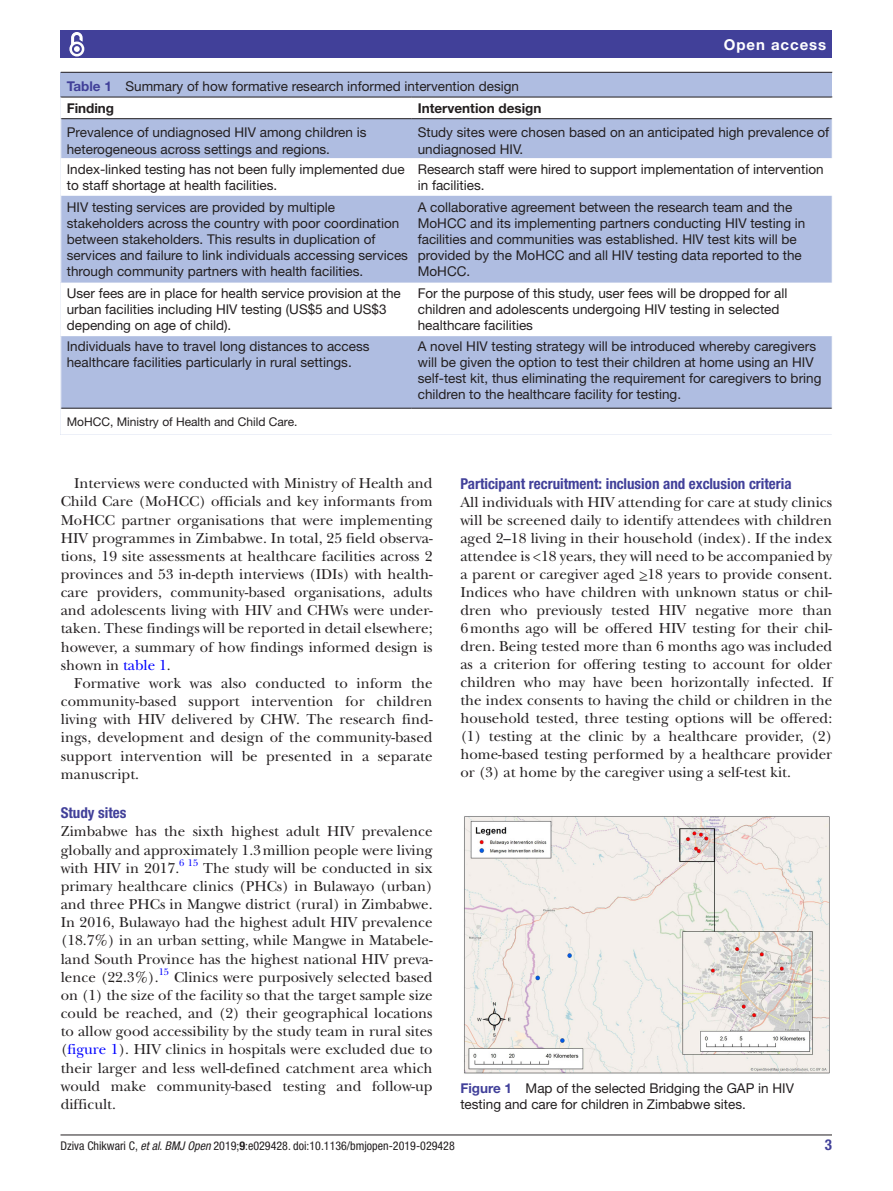
<style>
.page{position:relative;width:893px;height:1191px;background:#fff}
.page>*{position:absolute;margin:0;border:0;box-sizing:border-box;transform-origin:0 0}
.t1{font:15px/18.1px "New Baskerville";color:#231f20;text-align:justify}
.t2{font:700 condensed 15px "Helvetica Neue LT Std";color:#414099}
.t3{font:700 15px "Helvetica Neue LT Std";letter-spacing:.065em;color:#fff}
.t4{font:13.5px/16.2px "Helvetica Neue LT Std";color:#231f20}
.t5{font:700 13.5px "Helvetica Neue LT Std";color:#231f20}
.t6{font:condensed 12px "Helvetica Neue LT Std";color:#231f20}
.t7{font:12px "Helvetica Neue LT Std";color:#231f20}
.t8{font:9.9px "New Baskerville";color:#00f}
.s1{font-weight:700;color:#414099}
.s2{font-weight:700}
.s3{color:#00f}
.s4{font-style:italic}
</style>
<div class="page">
<hr style="left:61px;top:1134px;width:771px;height:1px;background:#231f20">
<div style="left:61px;top:31px;width:771px;height:27px;background:#414099"></div>
<svg style="left:69px;top:32px;width:16px;height:25px"></svg>
<div style="left:61px;top:73px;width:771px;height:362px;background:#afbde1"></div>
<hr style="left:61px;top:72px;width:771px;height:1px;background:#231f20">
<div style="left:61px;top:98px;width:771px;height:337px;background:#fff"></div>
<svg style="left:61px;top:119px;width:771px;height:289px"></svg>
<hr style="left:61px;top:97px;width:351px;height:1px;background:#231f20">
<hr style="left:61px;top:118px;width:351px;height:1px;background:#231f20">
<hr style="left:412px;top:97px;width:420px;height:1px;background:#231f20">
<hr style="left:412px;top:118px;width:420px;height:1px;background:#231f20">
<hr style="left:412px;top:408px;width:420px;height:1px;background:#231f20">
<hr style="left:61px;top:408px;width:351px;height:1px;background:#231f20">
<svg style="left:60px;top:97px;width:1px;height:22px"></svg>
<svg style="left:60px;top:408px;width:1px;height:27px"></svg>
<hr style="left:67px;top:425px;width:765px;height:1px;background:#fff">
<img style="left:464px;top:816px;width:366px;height:258px">
<p class="t4" style="left:67px;top:75px;width:454px;line-height:22px"><span class="s1">Table 1</span> Summary of how formative research informed intervention design<br><span class="s2">Finding</span></p>
<p class="t5" style="left:418px;top:99px;width:125px">Intervention design</p>
<p class="t3" style="left:724px;top:35px;width:104px">Open access</p>
<p class="t4" style="left:67px;top:124px;width:301px">Prevalence of undiagnosed HIV among children is heterogeneous across settings and regions.</p>
<p class="t4" style="left:418px;top:124px;width:413px">Study sites were chosen based on an anticipated high prevalence of undiagnosed HIV.</p>
<p class="t4" style="left:67px;top:161px;width:339px">Index-linked testing has not been fully implemented due to staff shortage at health facilities.</p>
<p class="t4" style="left:418px;top:161px;width:407px">Research staff were hired to support implementation of intervention in facilities.</p>
<p class="t4" style="left:67px;top:198px;width:343px">HIV testing services are provided by multiple stakeholders across the country with poor coordination between stakeholders. This results in duplication of services and failure to link individuals accessing services through community partners with health facilities.</p>
<p class="t4" style="left:418px;top:198px;width:389px">A collaborative agreement between the research team and the MoHCC and its implementing partners conducting HIV testing in facilities and communities was established. HIV test kits will be provided by the MoHCC and all HIV testing data reported to the MoHCC.</p>
<p class="t4" style="left:67px;top:285px;width:336px">User fees are in place for health service provision at the urban facilities including HIV testing (US$5 and US$3 depending on age of child).</p>
<p class="t4" style="left:418px;top:285px;width:371px">For the purpose of this study, user fees will be dropped for all children and adolescents undergoing HIV testing in selected healthcare facilities</p>
<p class="t4" style="left:67px;top:337px;width:304px">Individuals have to travel long distances to access healthcare facilities particularly in rural settings.</p>
<p class="t4" style="left:418px;top:337px;width:405px">A novel HIV testing strategy will be introduced whereby caregivers will be given the option to test their children at home using an HIV self-test kit, thus eliminating the requirement for caregivers to bring children to the healthcare facility for testing.</p>
<p class="t7" style="left:67px;top:414px;width:232px">MoHCC, Ministry of Health and Child Care.</p>
<p class="t1" style="left:61px;top:474px;width:373px;text-indent:14px">Interviews were conducted with Ministry of Health and Child Care (MoHCC) officials and key informants from MoHCC partner organisations that were implementing HIV programmes in Zimbabwe. In total, 25 field observa&shy;tions, 19 site assessments at healthcare facilities across 2 provinces and 53 in-depth interviews (IDIs) with health&shy;care providers, community-based organisations, adults and adolescents living with HIV and CHWs were under&shy;taken. These findings will be reported in detail elsewhere; however, a summary of how findings informed design is shown in <span class="s3">table 1</span>.</p>
<p class="t1" style="left:61px;top:674px;width:373px;text-indent:14px">Formative work was also conducted to inform the community-based support intervention for children living with HIV delivered by CHW. The research find&shy;ings, development and design of the community-based support intervention will be presented in a separate manuscript.</p>
<p class="t2" style="left:61px;top:804px;width:67px">Study sites</p>
<p class="t1" style="left:61px;top:822px;width:373px">Zimbabwe has the sixth highest adult HIV prevalence globally and approximately 1.3million people were living with HIV in 2017.<sup>6</sup> <sup>15</sup> The study will be conducted in six primary healthcare clinics (PHCs) in Bulawayo (urban) and three PHCs in Mangwe district (rural) in Zimbabwe.<br>In 2016, Bulawayo had the highest adult HIV prevalence (18.7%) in an urban setting, while Mangwe in Matabele&shy;land South Province has the highest national HIV preva&shy;lence (22.3%).</p>
<p class="t8" style="left:159px;top:966px;width:12px">15</p>
<p class="t1" style="left:61px;top:968px;width:373px;text-indent:113px">Clinics were purposively selected based on (1) the size of the facility so that the target sample size could be reached, and (2) their geographical locations to allow good accessibility by the study team in rural sites (<span class="s3">figure 1</span>). HIV clinics in hospitals were excluded due to their larger and less well-defined catchment area which would make community-based testing and follow-up difficult.</p>
<p class="t2" style="left:460px;top:474px;width:333px">Participant recruitment: inclusion and exclusion criteria</p>
<p class="t1" style="left:460px;top:493px;width:373px">All individuals with HIV attending for care at study clinics will be screened daily to identify attendees with children aged 2–18 living in their household (index). If the index attendee is &lt;18 years, they will need to be accompanied by a parent or caregiver aged &gt;18 years to provide consent.<br>Indices who have children with unknown status or chil&shy;dren who previously tested HIV negative more than 6months ago will be offered HIV testing for their chil&shy;dren. Being tested more than 6 months ago was included as a criterion for offering testing to account for older children who may have been horizontally infected. If the index consents to having the child or children in the household tested, three testing options will be offered: (1) testing at the clinic by a healthcare provider, (2) home-based testing performed by a healthcare provider or (3) at home by the caregiver using a self-test kit.</p>
<p class="t4" style="left:460px;top:1080px;width:335px"><span class="s1">Figure 1</span> Map of the selected Bridging the GAP in HIV testing and care for children in Zimbabwe sites.</p>
<p class="t6" style="left:61px;top:1138px;width:396px">Dziva Chikwari C, <span class="s4">et al</span>. <span class="s4">BMJ Open</span> 2019;<span class="s2">9</span>:e029428. doi:10.1136/bmjopen-2019-029428</p>
<p class="t2" style="left:825px;top:1135px;width:9px">3</p>
</div>
